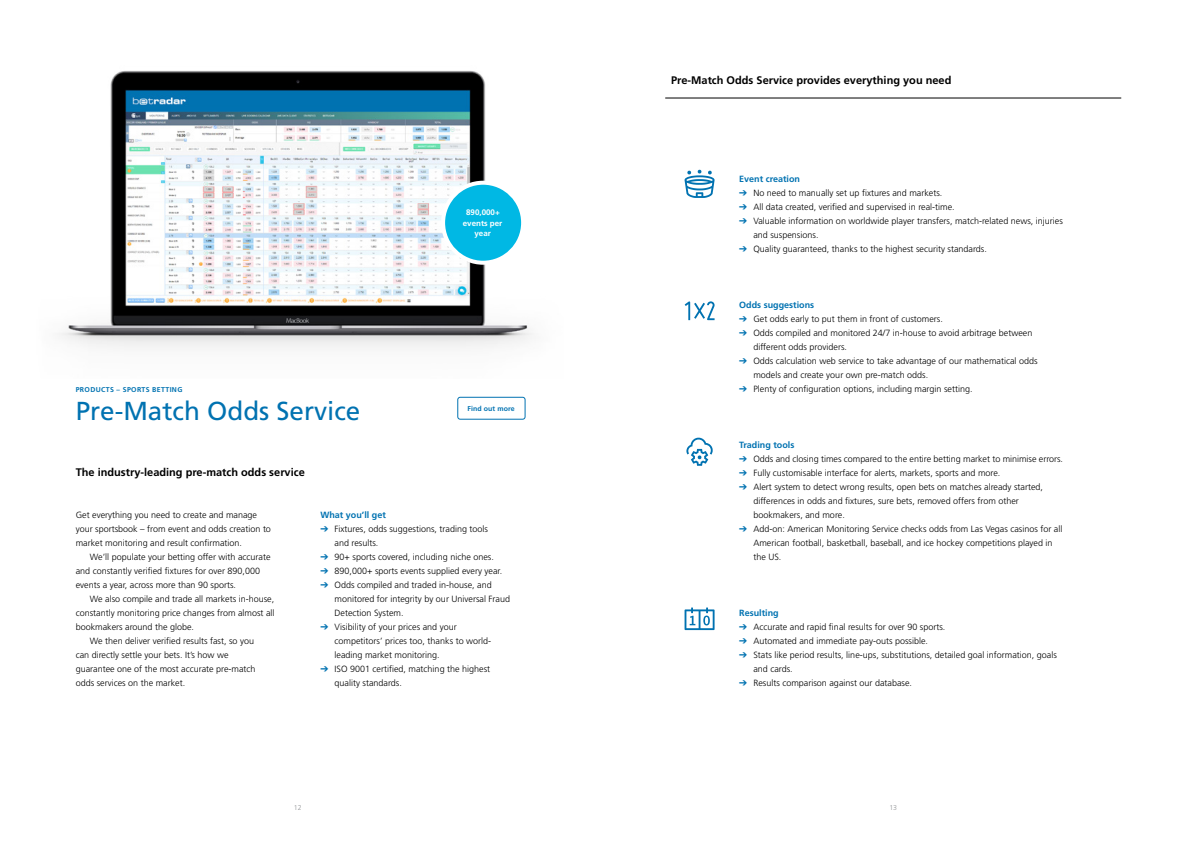
<style>
.page{position:relative;width:1191px;height:842px;background:#fff}
.page>*{position:absolute;margin:0;border:0;box-sizing:border-box;transform-origin:0 0}
.t1{font:26px "Frutiger";color:#0072b1}
.t2{font:700 11px "Frutiger LT Std";color:#000}
.t3{font:300 9px/14px "Frutiger LT Std";color:#000}
.t4{font:700 9px "Frutiger LT Std";color:#0072b1}
.t5{font:700 8px/10.3px "Frutiger";color:#fff;text-align:center}
.t6{font:700 7px "Frutiger";letter-spacing:.05em;color:#0072b1}
.t7{font:700 7px "Frutiger";letter-spacing:.01em;color:#0072b1}
.t8{font:300 7px "Frutiger";color:#939598}
.s1{color:#0072b1}
</style>
<div class="page">
<img style="left:59px;top:71px;width:474px;height:277px">
<div style="left:443px;top:183px;width:80px;height:80px;background:#00b8e4;border-radius:50%"></div>
<div style="left:441px;top:181px;width:84px;height:84px;border:4px solid #fff;border-radius:50%"></div>
<hr style="left:665px;top:98px;width:456px;height:1px;background:#000">
<svg style="left:684px;top:170px;width:30px;height:28px"></svg>
<svg style="left:684px;top:301px;width:30px;height:19px"></svg>
<svg style="left:686px;top:438px;width:26px;height:28px"></svg>
<svg style="left:684px;top:608px;width:30px;height:22px"></svg>
<div style="left:457px;top:397px;width:68px;height:23px;border:1px solid #0072b1;border-radius:2px"></div>
<p class="t6" style="left:76px;top:385px;width:108px">PRODUCTS – SPORTS BETTING</p>
<h1 class="t1" style="left:76px;top:396px;width:286px">Pre-Match Odds Service</h1>
<p class="t2" style="left:76px;top:466px;width:230px">The industry-leading pre-match odds service</p>
<p class="t5" style="left:463px;top:207px;width:41px">890,000+ events per year</p>
<p class="t7" style="left:467px;top:404px;width:48px">Find out more</p>
<p class="t3" style="left:76px;top:508px;width:197px">Get everything you need to create and manage your sportsbook – from event and odds creation to market monitoring and result confirmation.</p>
<p class="t3" style="left:76px;top:550px;width:196px;text-indent:14px">We’ll populate your betting offer with accurate and constantly verified fixtures for over 890,000 events a year, across more than 90 sports.</p>
<p class="t3" style="left:90px;top:592px;width:186px">We also compile and trade all markets in-house,</p>
<p class="t3" style="left:76px;top:606px;width:200px">constantly monitoring price changes from almost all</p>
<p class="t3" style="left:76px;top:620px;width:120px">bookmakers around the globe.</p>
<p class="t3" style="left:90px;top:634px;width:166px">We then deliver verified results fast, so you</p>
<p class="t3" style="left:76px;top:648px;width:154px">can directly settle your bets. It’s how we</p>
<p class="t3" style="left:76px;top:662px;width:181px">guarantee one of the most accurate pre-match</p>
<p class="t3" style="left:76px;top:676px;width:111px">odds services on the market.</p>
<p class="t4" style="left:320px;top:510px;width:67px">What you’ll get</p>
<p class="t3" style="left:334px;top:522px;width:155px;text-indent:-14px"><span class="s1">➔</span> Fixtures, odds suggestions, trading tools and results.</p>
<p class="t3" style="left:320px;top:550px;width:175px"><span class="s1">➔</span> 90+ sports covered, including niche ones.</p>
<p class="t3" style="left:320px;top:564px;width:183px"><span class="s1">➔</span> 890,000+ sports events supplied every year.</p>
<p class="t3" style="left:334px;top:578px;width:177px;text-indent:-14px"><span class="s1">➔</span> Odds compiled and traded in-house, and monitored for integrity by our Universal Fraud<br>Detection System.</p>
<p class="t3" style="left:334px;top:620px;width:158px;text-indent:-14px"><span class="s1">➔</span> Visibility of your prices and your competitors’ prices too, thanks to world&shy;leading market monitoring.</p>
<p class="t3" style="left:334px;top:662px;width:157px;text-indent:-14px"><span class="s1">➔</span> ISO 9001 certified, matching the highest quality standards.</p>
<p class="t2" style="left:671px;top:74px;width:282px">Pre-Match Odds Service provides everything you need</p>
<p class="t4" style="left:739px;top:174px;width:62px">Event creation</p>
<p class="t3" style="left:739px;top:186px;width:205px"><span class="s1">➔</span> No need to manually set up fixtures and markets.</p>
<p class="t3" style="left:739px;top:200px;width:217px"><span class="s1">➔</span> All data created, verified and supervised in real-time.</p>
<p class="t3" style="left:753px;top:214px;width:311px;text-indent:-14px"><span class="s1">➔</span> Valuable information on worldwide player transfers, match-related news, injuries and suspensions.</p>
<p class="t3" style="left:739px;top:242px;width:249px"><span class="s1">➔</span> Quality guaranteed, thanks to the highest security standards.</p>
<p class="t4" style="left:739px;top:300px;width:76px">Odds suggestions</p>
<p class="t3" style="left:739px;top:312px;width:205px"><span class="s1">➔</span> Get odds early to put them in front of customers.</p>
<p class="t3" style="left:753px;top:326px;width:280px;text-indent:-14px"><span class="s1">➔</span> Odds compiled and monitored 24/7 in-house to avoid arbitrage between different odds providers.</p>
<p class="t3" style="left:753px;top:354px;width:286px;text-indent:-14px"><span class="s1">➔</span> Odds calculation web service to take advantage of our mathematical odds models and create your own pre-match odds.</p>
<p class="t3" style="left:739px;top:382px;width:235px"><span class="s1">➔</span> Plenty of configuration options, including margin setting.</p>
<p class="t4" style="left:739px;top:440px;width:57px">Trading tools</p>
<p class="t3" style="left:739px;top:452px;width:325px"><span class="s1">➔</span> Odds and closing times compared to the entire betting market to minimise errors.</p>
<p class="t3" style="left:739px;top:466px;width:263px"><span class="s1">➔</span> Fully customisable interface for alerts, markets, sports and more.</p>
<p class="t3" style="left:753px;top:480px;width:291px;text-indent:-14px"><span class="s1">➔</span> Alert system to detect wrong results, open bets on matches already started, differences in odds and fixtures, sure bets, removed offers from other bookmakers, and more.</p>
<p class="t3" style="left:753px;top:522px;width:310px;text-indent:-14px"><span class="s1">➔</span> Add-on: American Monitoring Service checks odds from Las Vegas casinos for all<br>American football, basketball, baseball, and ice hockey competitions played in the US.</p>
<p class="t4" style="left:739px;top:608px;width:41px">Resulting</p>
<p class="t3" style="left:739px;top:620px;width:208px"><span class="s1">➔</span> Accurate and rapid final results for over 90 sports.</p>
<p class="t3" style="left:739px;top:634px;width:190px"><span class="s1">➔</span> Automated and immediate pay-outs possible.</p>
<p class="t3" style="left:753px;top:648px;width:305px;text-indent:-14px"><span class="s1">➔</span> Stats like period results, line-ups, substitutions, detailed goal information, goals and cards.</p>
<p class="t3" style="left:739px;top:676px;width:174px"><span class="s1">➔</span> Results comparison against our database.</p>
<p class="t8" style="left:294px;top:803px;width:9px">12</p>
<p class="t8" style="left:889px;top:803px;width:9px">13</p>
</div>
